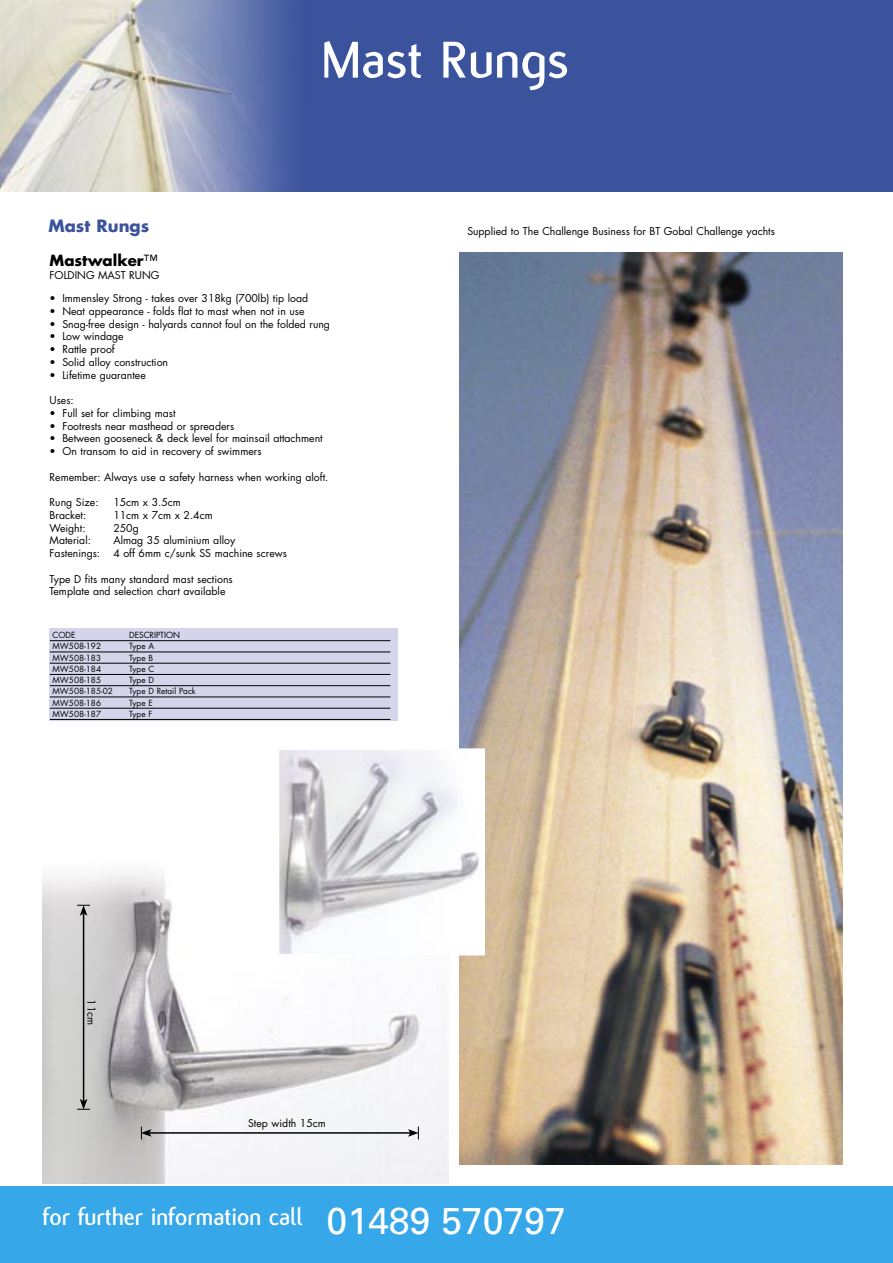
<style>
.page{position:relative;width:893px;height:1263px;background:#fff}
.page>*{position:absolute;margin:0;border:0;box-sizing:border-box;transform-origin:0 0}
.t1{font:700 55.5px "Flux";letter-spacing:.01em;color:#fff}
.t2{font:37.5px "Univers";color:#fff}
.t3{font:700 25.5px "Flux";color:#fff}
.V_Header{font:700 16.5px "Futura";color:#3b539d}
.V_Header-2{font:700 15px "Futura";color:#000}
.V_Bullet_Points{font:10.5px "Futura";color:#000}
.V_Header-3{font:10.5px "Futura";color:#000}
.V_Table{font:8.25px "Futura";color:#000}
.s1{font-weight:400}
</style>
<div class="page">
<div style="left:0;top:0;width:893px;height:191px;background:#3b539d"></div>
<div style="left:0;top:1186px;width:893px;height:77px;background:#36a7e9"></div>
<img style="left:0;top:0;width:288px;height:191px">
<img style="left:43px;top:874px;width:405px;height:310px">
<div style="left:50px;top:628px;width:348px;height:93px;background:#d4d5ea"></div>
<hr style="left:50px;top:652px;width:340px;height:1px;background:#000">
<hr style="left:50px;top:674px;width:340px;height:1px;background:#000">
<hr style="left:50px;top:640px;width:340px;height:1px;background:#000">
<hr style="left:50px;top:663px;width:340px;height:1px;background:#000">
<hr style="left:50px;top:685px;width:340px;height:1px;background:#000">
<hr style="left:50px;top:708px;width:340px;height:1px;background:#000">
<hr style="left:50px;top:719px;width:340px;height:1px;background:#000">
<hr style="left:50px;top:697px;width:340px;height:1px;background:#000">
<img style="left:460px;top:253px;width:383px;height:911px">
<img style="left:280px;top:750px;width:203px;height:203px">
<div style="left:278px;top:748px;width:207px;height:207px;border:1px solid #fff"></div>
<hr style="left:149px;top:1132px;width:261px;height:2px;background:#000">
<svg style="left:141px;top:1126px;width:11px;height:13px"></svg>
<svg style="left:408px;top:1126px;width:11px;height:13px"></svg>
<hr style="left:83px;top:913px;width:1px;height:188px;background:#000">
<svg style="left:77px;top:905px;width:13px;height:11px"></svg>
<svg style="left:77px;top:1099px;width:13px;height:11px"></svg>
<p class="t1" style="left:320px;top:29px;width:250px">Mast Rungs</p>
<p class="V_Header" style="left:48px;top:214px;width:102px">Mast Rungs</p>
<p class="V_Header-3" style="left:50px;top:268px;width:111px">FOLDING MAST RUNG</p>
<p class="V_Header-2" style="left:50px;top:250px;width:110px">Mastwalker<span class="s1">™</span></p>
<p class="V_Bullet_Points" style="left:50px;top:291px;width:260px">• Immensley Strong - takes over 318kg (700lb) tip load</p>
<p class="V_Bullet_Points" style="left:50px;top:304px;width:256px">• Neat appearance - folds flat to mast when not in use</p>
<p class="V_Bullet_Points" style="left:50px;top:316px;width:282px">• Snag-free design - halyards cannot foul on the folded rung</p>
<p class="V_Bullet_Points" style="left:50px;top:329px;width:76px">• Low windage</p>
<p class="V_Bullet_Points" style="left:50px;top:342px;width:67px">• Rattle proof</p>
<p class="V_Bullet_Points" style="left:50px;top:355px;width:120px">• Solid alloy construction</p>
<p class="V_Bullet_Points" style="left:50px;top:367px;width:98px">• Lifetime guarantee</p>
<p class="V_Bullet_Points" style="left:50px;top:393px;width:26px">Uses:</p>
<p class="V_Bullet_Points" style="left:50px;top:406px;width:128px">• Full set for climbing mast</p>
<p class="V_Bullet_Points" style="left:50px;top:418px;width:186px">• Footrests near masthead or spreaders</p>
<p class="V_Bullet_Points" style="left:50px;top:431px;width:275px">• Between gooseneck &amp; deck level for mainsail attachment</p>
<p class="V_Bullet_Points" style="left:50px;top:444px;width:213px">• On transom to aid in recovery of swimmers</p>
<p class="V_Bullet_Points" style="left:50px;top:469px;width:280px">Remember: Always use a safety harness when working aloft.</p>
<p class="V_Bullet_Points" style="left:50px;top:495px;width:51px">Rung Size:</p>
<p class="V_Bullet_Points" style="left:113px;top:495px;width:69px">15cm x 3.5cm</p>
<p class="V_Bullet_Points" style="left:50px;top:508px;width:38px">Bracket:</p>
<p class="V_Bullet_Points" style="left:113px;top:508px;width:101px">11cm x 7cm x 2.4cm</p>
<p class="V_Bullet_Points" style="left:50px;top:520px;width:37px">Weight:</p>
<p class="V_Bullet_Points" style="left:113px;top:520px;width:27px">250g</p>
<p class="V_Bullet_Points" style="left:50px;top:533px;width:43px">Material:</p>
<p class="V_Bullet_Points" style="left:113px;top:533px;width:123px">Almag 35 aluminium alloy</p>
<p class="V_Bullet_Points" style="left:50px;top:546px;width:52px">Fastenings:</p>
<p class="V_Bullet_Points" style="left:113px;top:546px;width:175px">4 off 6mm c/sunk SS machine screws</p>
<p class="V_Bullet_Points" style="left:50px;top:571px;width:185px">Type D fits many standard mast sections</p>
<p class="V_Bullet_Points" style="left:50px;top:584px;width:177px">Template and selection chart available</p>
<p class="V_Table" style="left:53px;top:629px;width:25px">CODE</p>
<p class="V_Table" style="left:129px;top:629px;width:52px">DESCRIPTION</p>
<p class="V_Table" style="left:53px;top:641px;width:50px">MW508-192</p>
<p class="V_Table" style="left:129px;top:641px;width:27px">Type A</p>
<p class="V_Table" style="left:53px;top:652px;width:50px">MW508-183</p>
<p class="V_Table" style="left:129px;top:652px;width:26px">Type B</p>
<p class="V_Table" style="left:53px;top:663px;width:50px">MW508-184</p>
<p class="V_Table" style="left:129px;top:663px;width:27px">Type C</p>
<p class="V_Table" style="left:53px;top:674px;width:50px">MW508-185</p>
<p class="V_Table" style="left:129px;top:674px;width:26px">Type D</p>
<p class="V_Table" style="left:53px;top:686px;width:62px">MW508-185-02</p>
<p class="V_Table" style="left:129px;top:686px;width:68px">Type D Retail Pack</p>
<p class="V_Table" style="left:53px;top:697px;width:50px">MW508-186</p>
<p class="V_Table" style="left:129px;top:697px;width:25px">Type E</p>
<p class="V_Table" style="left:53px;top:708px;width:50px">MW508-187</p>
<p class="V_Table" style="left:129px;top:708px;width:25px">Type F</p>
<p class="V_Bullet_Points" style="left:99px;top:999px;width:27px;rotate:90deg">11cm</p>
<p class="V_Bullet_Points" style="left:248px;top:1116px;width:79px">Step width 15cm</p>
<p class="V_Bullet_Points" style="left:467px;top:224px;width:309px">Supplied to The Challenge Business for BT Gobal Challenge yachts</p>
<p class="t3" style="left:43px;top:1202px;width:262px">for further information call</p>
<p class="t2" style="left:326px;top:1199px;width:241px">01489 570797</p>
</div>
